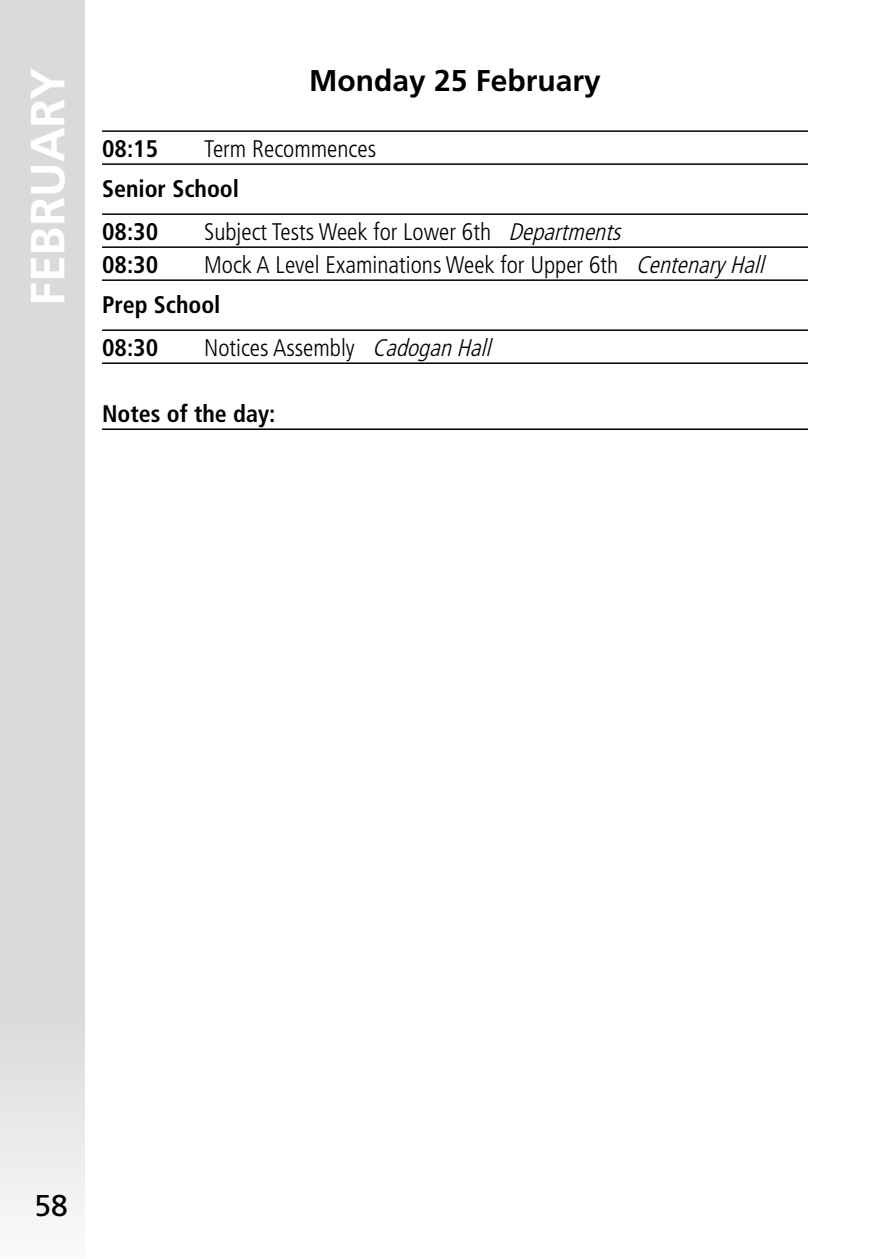
<style>
.page{position:relative;width:893px;height:1259px;background:#fff}
.page>*{position:absolute;margin:0;border:0;box-sizing:border-box;transform-origin:0 0}
.t1{font:700 48px "Frutiger";color:#fff}
.t2{font:700 30px "Frutiger";color:#000}
.t3{font:30px "Frutiger";color:#000}
.t4{font:300 condensed 24px/39.9px "Frutiger";color:#000}
.t5{font:700 condensed 24px/42.9px "Frutiger";color:#000}
.s1{font-style:italic}
.s2{font-weight:700}
</style>
<div class="page">
<div style="left:0;top:0;width:85px;height:1259px;background:#dadada"></div>
<hr style="left:102px;top:130px;width:706px;height:2px;background:#000">
<hr style="left:102px;top:163px;width:706px;height:2px;background:#000">
<hr style="left:102px;top:213px;width:706px;height:2px;background:#000">
<hr style="left:102px;top:246px;width:706px;height:2px;background:#000">
<hr style="left:102px;top:279px;width:706px;height:2px;background:#000">
<hr style="left:102px;top:329px;width:706px;height:2px;background:#000">
<hr style="left:102px;top:362px;width:706px;height:2px;background:#000">
<hr style="left:102px;top:428px;width:706px;height:2px;background:#000">
<h1 class="t1" style="left:20px;top:306px;width:240px;rotate:-90deg">FEBRUARY</h1>
<p class="t2" style="left:309px;top:62px;width:293px">Monday 25 February</p>
<p class="t5" style="left:102px;top:127px;width:58px">08:15</p>
<p class="t4" style="left:204px;top:129px;width:174px">Term Recommences</p>
<p class="t5" style="left:102px;top:167px;width:138px">Senior School<br>08:30</p>
<p class="t4" style="left:204px;top:212px;width:424px">Subject Tests Week for Lower 6th <span class="s1">Departments</span></p>
<p class="t4" style="left:102px;top:245px;width:670px;text-indent:102px">Mock A Level Examinations Week for Upper 6th <span class="s1">CentenaryHall<br></span><span class="s2">Prep School</span></p>
<p class="t5" style="left:102px;top:326px;width:58px">08:30</p>
<p class="t4" style="left:204px;top:328px;width:295px">Notices Assembly <span class="s1">CadoganHall</span></p>
<p class="t5" style="left:102px;top:243px;width:58px">08:30</p>
<p class="t5" style="left:102px;top:392px;width:175px">Notes of the day:</p>
<p class="t3" style="left:34px;top:1188px;width:35px">58</p>
</div>
